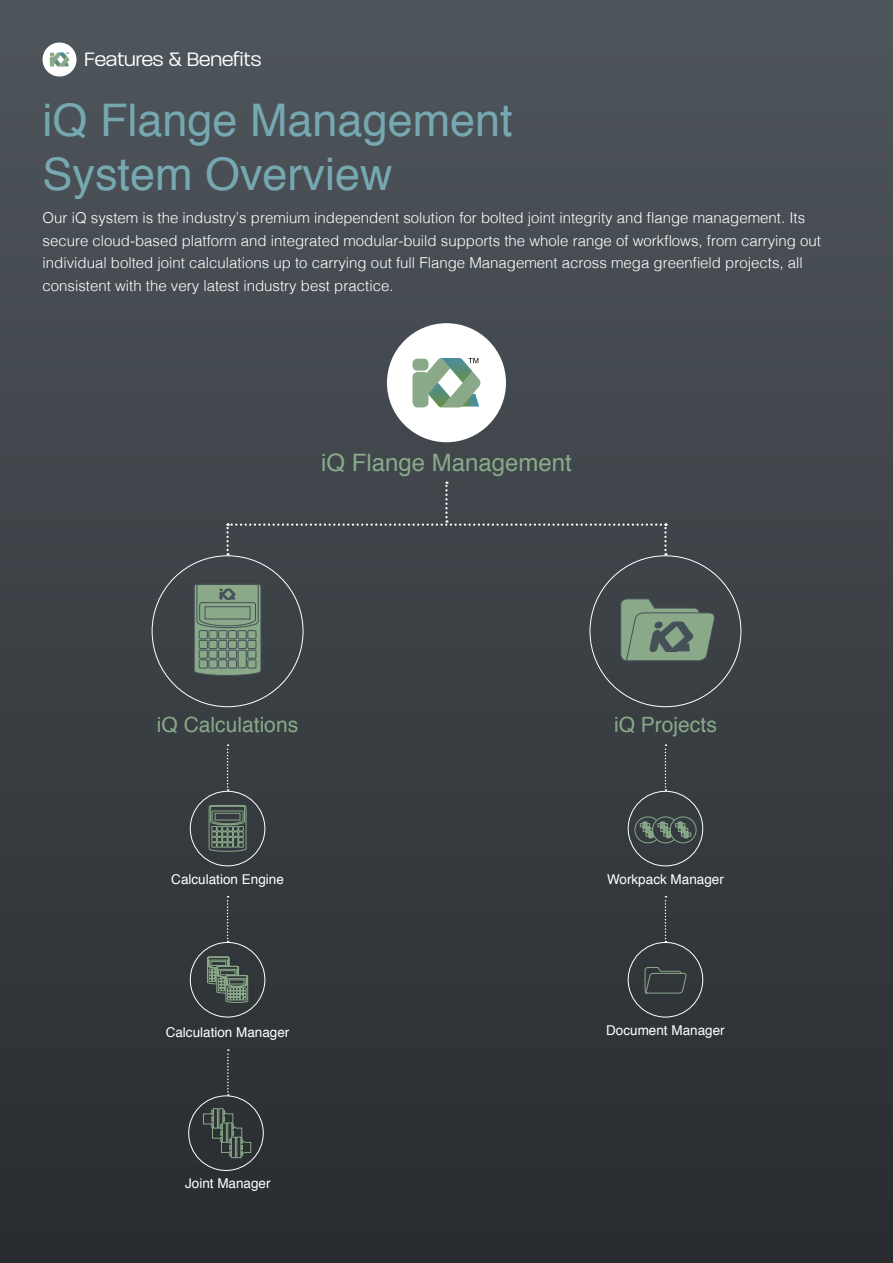
<style>
.page{position:relative;width:893px;height:1263px;background:#fff}
.page>*{position:absolute;margin:0;border:0;box-sizing:border-box;transform-origin:0 0}
.t1{font:45px/54px "Helvetica";color:#76a8b1}
.t2{font:24px "Helvetica";color:#89a989}
.t3{font:21px "Helvetica";color:#89a989}
.t4{font:300 21px "Paralucent";color:#fff}
.t5{font:300 15px/22.5px "Helvetica";color:#fff}
.t6{font:13.5px "Helvetica";color:#fff}
</style>
<div class="page">
<div style="left:0;top:0;width:893px;height:1263px;background:linear-gradient(to bottom,#4e555b,#292d30)"></div>
<div style="left:190px;top:791px;width:75px;height:75px;border:1px solid #fff;border-radius:50%"></div>
<div style="left:190px;top:942px;width:75px;height:75px;border:1px solid #fff;border-radius:50%"></div>
<div style="left:628px;top:942px;width:75px;height:75px;border:1px solid #fff;border-radius:50%"></div>
<div style="left:628px;top:791px;width:75px;height:75px;border:1px solid #fff;border-radius:50%"></div>
<svg style="left:620px;top:598px;width:96px;height:64px;background:#6e8573"></svg>
<svg style="left:193px;top:583px;width:69px;height:93px;background:#758f7a"></svg>
<div style="left:226px;top:482px;width:441px;height:73px;background:#3f4549"></div>
<svg style="left:227px;top:744px;width:2px;height:47px"></svg>
<svg style="left:227px;top:896px;width:2px;height:46px"></svg>
<svg style="left:665px;top:744px;width:1px;height:47px"></svg>
<svg style="left:665px;top:896px;width:1px;height:46px"></svg>
<svg style="left:209px;top:805px;width:37px;height:47px;background:#58695e"></svg>
<svg style="left:207px;top:957px;width:41px;height:46px;background:#596b5e"></svg>
<div style="left:387px;top:323px;width:119px;height:119px;background:#fff;border-radius:50%"></div>
<div style="left:413px;top:372px;width:15px;height:35px;background:#89a989;border-radius:5px"></div>
<div style="left:413px;top:359px;width:15px;height:12px;background:#89a989;border-radius:5px"></div>
<svg style="left:419px;top:358px;width:62px;height:49px"></svg>
<div style="left:43px;top:43px;width:34px;height:34px;background:#fff;border-radius:50%"></div>
<svg style="left:50px;top:52px;width:20px;height:15px"></svg>
<div style="left:188px;top:1096px;width:75px;height:74px;border:1px solid #fff;border-radius:50%"></div>
<svg style="left:227px;top:1049px;width:2px;height:47px"></svg>
<div style="left:231px;top:1137px;width:5px;height:21px;border:1px solid #89a989"></div>
<div style="left:237px;top:1137px;width:4px;height:21px;border:1px solid #89a989"></div>
<svg style="left:203px;top:1108px;width:48px;height:48px;background:#404a46"></svg>
<svg style="left:645px;top:967px;width:42px;height:26px"></svg>
<div style="left:670px;top:817px;width:26px;height:26px;border:1px solid #89a989;border-radius:50%"></div>
<svg style="left:634px;top:816px;width:57px;height:27px;background:#526158"></svg>
<h3 class="t4" style="left:84px;top:47px;width:179px">Features &amp; Benefits</h3>
<h1 class="t1" style="left:43px;top:94px;width:472px">iQ Flange Management<br>System Overview</h1>
<p class="t5" style="left:43px;top:206px;width:780px">Our iQ system is the industry’s premium independent solution for bolted joint integrity and flange management. Its secure cloud-based platform and integrated modular-build supports the whole range of workflows, from carrying out individual bolted joint calculations up to carrying out full Flange Management across mega greenfield projects, all consistent with the very latest industry best practice.</p>
<h2 class="t2" style="left:321px;top:444px;width:252px">iQ Flange Management</h2>
<h3 class="t3" style="left:157px;top:708px;width:143px">iQ Calculations</h3>
<h3 class="t3" style="left:614px;top:708px;width:104px">iQ Projects</h3>
<p class="t6" style="left:171px;top:868px;width:114px">Calculation Engine</p>
<p class="t6" style="left:607px;top:868px;width:118px">Workpack Manager</p>
<p class="t6" style="left:166px;top:1022px;width:125px">Calculation Manager</p>
<p class="t6" style="left:606px;top:1019px;width:120px">Document Manager</p>
<p class="t6" style="left:185px;top:1173px;width:87px">Joint Manager</p>
</div>
